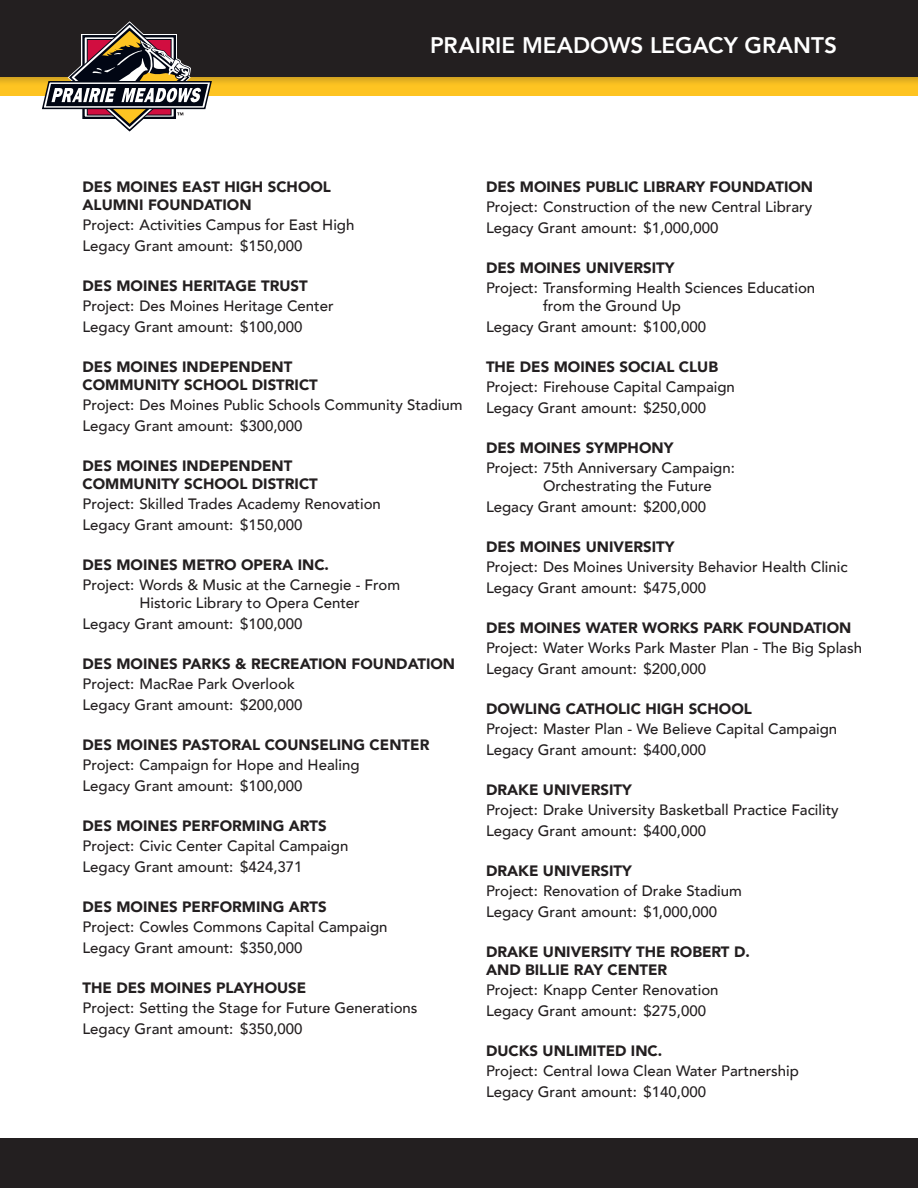
<style>
.page{position:relative;width:918px;height:1188px;background:#fff}
.page>*{position:absolute;margin:0;border:0;box-sizing:border-box;transform-origin:0 0}
.t1{font:800 22.5px "Avenir";color:#fff}
.PROJECT{font:500 15px/18px "Avenir";color:#231f20}
.Legacy_Grant_Recipie{font:900 15px/18px "Avenir";color:#231f20}
.LEGACY{font:500 15px "Avenir";color:#231f20}
</style>
<div class="page">
<div style="left:0;top:77px;width:918px;height:19px;background:#fec422"></div>
<div style="left:0;top:0;width:918px;height:87px;background:#231f20;opacity:.25"></div>
<div style="left:0;top:0;width:918px;height:77px;background:#231f20"></div>
<div style="left:0;top:1138px;width:918px;height:50px;background:#231f20"></div>
<svg style="left:42px;top:21px;width:170px;height:111px"></svg>
<h1 class="t1" style="left:430px;top:27px;width:408px">PRAIRIE MEADOWS LEGACY GRANTS</h1>
<p class="Legacy_Grant_Recipie" style="left:82px;top:177px;width:250px">DES MOINES EAST HIGH SCHOOL<br>ALUMNI FOUNDATION</p>
<p class="PROJECT" style="left:82px;top:215px;width:273px">Project: Activities Campus for East High</p>
<p class="LEGACY" style="left:82px;top:232px;width:222px">Legacy Grant amount: $150,000</p>
<p class="Legacy_Grant_Recipie" style="left:82px;top:276px;width:227px">DES MOINES HERITAGE TRUST</p>
<p class="PROJECT" style="left:82px;top:296px;width:253px">Project: Des Moines Heritage Center</p>
<p class="LEGACY" style="left:82px;top:313px;width:222px">Legacy Grant amount: $100,000</p>
<p class="Legacy_Grant_Recipie" style="left:82px;top:357px;width:237px">DES MOINES INDEPENDENT<br>COMMUNITY SCHOOL DISTRICT</p>
<p class="PROJECT" style="left:82px;top:395px;width:382px">Project: Des Moines Public Schools Community Stadium</p>
<p class="LEGACY" style="left:82px;top:412px;width:222px">Legacy Grant amount: $300,000</p>
<p class="Legacy_Grant_Recipie" style="left:82px;top:456px;width:237px">DES MOINES INDEPENDENT<br>COMMUNITY SCHOOL DISTRICT</p>
<p class="PROJECT" style="left:82px;top:494px;width:300px">Project: Skilled Trades Academy Renovation</p>
<p class="LEGACY" style="left:82px;top:511px;width:222px">Legacy Grant amount: $150,000</p>
<p class="Legacy_Grant_Recipie" style="left:82px;top:555px;width:248px">DES MOINES METRO OPERA INC.</p>
<p class="PROJECT" style="left:140px;top:575px;width:262px;text-indent:-57px">Project: Words &amp; Music at the Carnegie - From<br>Historic Library to Opera Center</p>
<p class="LEGACY" style="left:82px;top:610px;width:222px">Legacy Grant amount: $100,000</p>
<p class="Legacy_Grant_Recipie" style="left:82px;top:654px;width:374px">DES MOINES PARKS &amp; RECREATION FOUNDATION</p>
<p class="PROJECT" style="left:82px;top:674px;width:214px">Project: MacRae Park Overlook</p>
<p class="LEGACY" style="left:82px;top:691px;width:222px">Legacy Grant amount: $200,000</p>
<p class="Legacy_Grant_Recipie" style="left:82px;top:735px;width:348px">DES MOINES PASTORAL COUNSELING CENTER</p>
<p class="PROJECT" style="left:82px;top:755px;width:279px">Project: Campaign for Hope and Healing</p>
<p class="LEGACY" style="left:82px;top:772px;width:222px">Legacy Grant amount: $100,000</p>
<p class="Legacy_Grant_Recipie" style="left:82px;top:816px;width:246px">DES MOINES PERFORMING ARTS</p>
<p class="PROJECT" style="left:82px;top:836px;width:267px">Project: Civic Center Capital Campaign</p>
<p class="LEGACY" style="left:82px;top:853px;width:222px">Legacy Grant amount: $424,371</p>
<p class="Legacy_Grant_Recipie" style="left:82px;top:897px;width:246px">DES MOINES PERFORMING ARTS</p>
<p class="PROJECT" style="left:82px;top:917px;width:307px">Project: Cowles Commons Capital Campaign</p>
<p class="LEGACY" style="left:82px;top:934px;width:222px">Legacy Grant amount: $350,000</p>
<p class="Legacy_Grant_Recipie" style="left:82px;top:978px;width:225px">THE DES MOINES PLAYHOUSE</p>
<p class="PROJECT" style="left:82px;top:998px;width:337px">Project: Setting the Stage for Future Generations</p>
<p class="LEGACY" style="left:82px;top:1015px;width:222px">Legacy Grant amount: $350,000</p>
<p class="Legacy_Grant_Recipie" style="left:486px;top:177px;width:329px">DES MOINES PUBLIC LIBRARY FOUNDATION</p>
<p class="PROJECT" style="left:486px;top:197px;width:328px">Project: Construction of the new Central Library</p>
<p class="LEGACY" style="left:486px;top:214px;width:234px">Legacy Grant amount: $1,000,000</p>
<p class="Legacy_Grant_Recipie" style="left:486px;top:258px;width:190px">DES MOINES UNIVERSITY</p>
<p class="PROJECT" style="left:543px;top:278px;width:274px;text-indent:-57px">Project: Transforming Health Sciences Education from the Ground Up</p>
<p class="LEGACY" style="left:486px;top:313px;width:222px">Legacy Grant amount: $100,000</p>
<p class="Legacy_Grant_Recipie" style="left:486px;top:357px;width:234px">THE DES MOINES SOCIAL CLUB</p>
<p class="PROJECT" style="left:486px;top:377px;width:250px">Project: Firehouse Capital Campaign</p>
<p class="LEGACY" style="left:486px;top:394px;width:222px">Legacy Grant amount: $250,000</p>
<p class="Legacy_Grant_Recipie" style="left:486px;top:438px;width:189px">DES MOINES SYMPHONY</p>
<p class="PROJECT" style="left:543px;top:458px;width:193px;text-indent:-57px">Project: 75th Anniversary Campaign:<br>Orchestrating the Future</p>
<p class="LEGACY" style="left:486px;top:493px;width:222px">Legacy Grant amount: $200,000</p>
<p class="Legacy_Grant_Recipie" style="left:486px;top:537px;width:190px">DES MOINES UNIVERSITY</p>
<p class="PROJECT" style="left:486px;top:557px;width:363px">Project: Des Moines University Behavior Health Clinic</p>
<p class="LEGACY" style="left:486px;top:574px;width:222px">Legacy Grant amount: $475,000</p>
<p class="Legacy_Grant_Recipie" style="left:486px;top:618px;width:367px">DES MOINES WATER WORKS PARK FOUNDATION</p>
<p class="PROJECT" style="left:486px;top:638px;width:378px">Project: Water Works Park Master Plan - The Big Splash</p>
<p class="LEGACY" style="left:486px;top:655px;width:222px">Legacy Grant amount: $200,000</p>
<p class="Legacy_Grant_Recipie" style="left:486px;top:699px;width:267px">DOWLING CATHOLIC HIGH SCHOOL</p>
<p class="PROJECT" style="left:486px;top:719px;width:353px">Project: Master Plan - We Believe Capital Campaign</p>
<p class="LEGACY" style="left:486px;top:736px;width:222px">Legacy Grant amount: $400,000</p>
<p class="Legacy_Grant_Recipie" style="left:486px;top:780px;width:147px">DRAKE UNIVERSITY</p>
<p class="PROJECT" style="left:486px;top:800px;width:354px">Project: Drake University Basketball Practice Facility</p>
<p class="LEGACY" style="left:486px;top:817px;width:222px">Legacy Grant amount: $400,000</p>
<p class="Legacy_Grant_Recipie" style="left:486px;top:861px;width:147px">DRAKE UNIVERSITY</p>
<p class="PROJECT" style="left:486px;top:881px;width:257px">Project: Renovation of Drake Stadium</p>
<p class="LEGACY" style="left:486px;top:898px;width:233px">Legacy Grant amount: $1,000,000</p>
<p class="Legacy_Grant_Recipie" style="left:486px;top:942px;width:265px">DRAKE UNIVERSITY THE ROBERT D.<br>AND BILLIE RAY CENTER</p>
<p class="PROJECT" style="left:486px;top:980px;width:234px">Project: Knapp Center Renovation</p>
<p class="LEGACY" style="left:486px;top:997px;width:222px">Legacy Grant amount: $275,000</p>
<p class="Legacy_Grant_Recipie" style="left:486px;top:1041px;width:178px">DUCKS UNLIMITED INC.</p>
<p class="PROJECT" style="left:486px;top:1061px;width:315px">Project: Central Iowa Clean Water Partnership</p>
<p class="LEGACY" style="left:486px;top:1078px;width:222px">Legacy Grant amount: $140,000</p>
</div>
